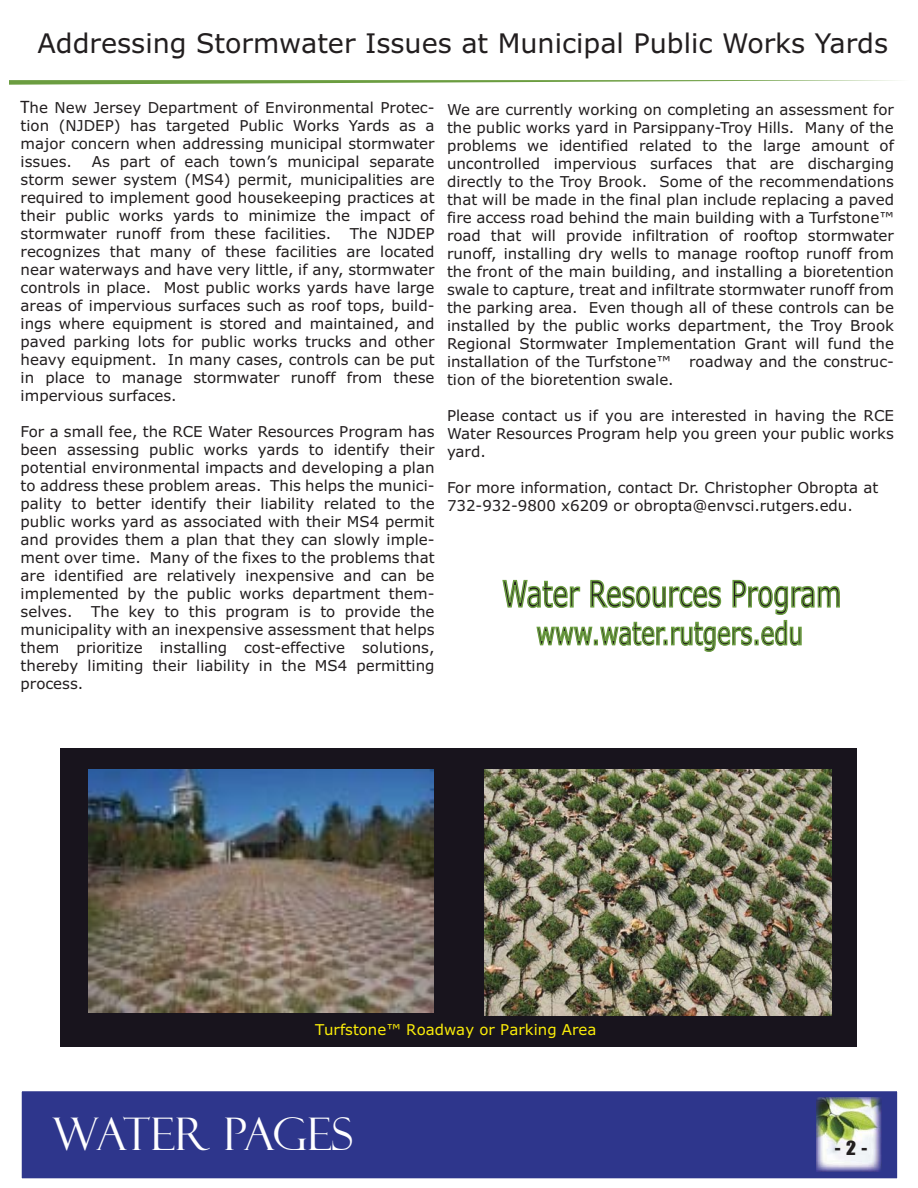
<style>
.page{position:relative;width:918px;height:1188px;background:#fff}
.page>*{position:absolute;margin:0;border:0;box-sizing:border-box;transform-origin:0 0}
.t1{font:45px "Felix Titling";letter-spacing:-.02em;color:#fff}
.t2{font:36px "Verdana";color:#221e1f;scale:.73 1}
.t3{font:31.5px "Verdana";color:#221e1f;scale:.73 1}
.t4{font:27px "Verdana";color:#221e1f}
.t5{font:18px "Impact";color:#221e1f;scale:1.1 1}
.t6{font:15px/18px "Verdana";color:#221e1f;text-align:justify}
.t7{font:15px "Verdana";color:#faed09}
.s1{font-family:"Myriad";font-size:18px}
</style>
<div class="page">
<div style="left:21px;top:1091px;width:877px;height:88px;background:#2e368c"></div>
<div style="left:20px;top:1090px;width:879px;height:90px;border:2px solid #fff"></div>
<svg style="left:502px;top:579px;width:338px;height:73px"></svg>
<svg style="left:9px;top:80px;width:889px;height:5px"></svg>
<img style="left:816px;top:1097px;width:65px;height:75px">
<div style="left:60px;top:749px;width:797px;height:298px;background:#18141d"></div>
<img style="left:88px;top:769px;width:346px;height:244px">
<img style="left:485px;top:770px;width:346px;height:246px">
<h3 class="t4" style="left:37px;top:32px;width:852px">Addressing Stormwater Issues at Municipal Public Works Yards</h3>
<p class="t6" style="left:21px;top:100px;width:415px"><span class="s1">T</span>he New Jersey Department of Environmental Protec&shy;tion (NJDEP) has targeted Public Works Yards as a major concern when addressing municipal stormwater issues.</p>
<p class="t6" style="left:21px;top:154px;width:415px;text-indent:71px">As part of each town’s municipal separate storm sewer system (MS4) permit, municipalities are required to implement good housekeeping practices at their public works yards to minimize the impact of stormwater runoff from these facilities. The NJDEP recognizes that many of these facilities are located near waterways and have very little, if any, stormwater controls in place. Most public works yards have large areas of impervious surfaces such as roof tops, build&shy;ings where equipment is stored and maintained, and paved parking lots for public works trucks and other heavy equipment. In many cases, controls can be put in place to manage stormwater runoff from these impervious surfaces.</p>
<p class="t6" style="left:21px;top:424px;width:415px">For a small fee, the RCE Water Resources Program has been assessing public works yards to identify their potential environmental impacts and developing a plan to address these problem areas. This helps the munici&shy;pality to better identify their liability related to the public works yard as associated with their MS4 permit and provides them a plan that they can slowly imple&shy;ment over time. Many of the fixes to the problems that are identified are relatively inexpensive and can be implemented by the public works department them&shy;selves.</p>
<p class="t6" style="left:21px;top:604px;width:415px;text-indent:71px">The key to this program is to provide the municipality with an inexpensive assessment that helps them prioritize installing cost-effective solutions, thereby limiting their liability in the MS4 permitting process.</p>
<p class="t6" style="left:447px;top:102px;width:449px">We are currently working on completing an assessment for the public works yard in Parsippany-Troy Hills. Many of the problems we identified related to the large amount of uncontrolled impervious surfaces that are discharging directly to the Troy Brook. Some of the recommendations that will be made in the final plan include replacing a paved fire access road behind the main building with a Turfstone™ road that will provide infiltration of rooftop stormwater runoff, installing dry wells to manage rooftop runoff from the front of the main building, and installing a bioretention swale to capture, treat and infiltrate stormwater runoff from the parking area. Even though all of these controls can be installed by the public works department, the Troy Brook Regional Stormwater Implementation Grant will fund the installation of the Turfstone™ roadway and the construc&shy;tion of the bioretention swale.</p>
<p class="t6" style="left:447px;top:408px;width:449px">Please contact us if you are interested in having the RCE Water Resources Program help you green your public works yard.</p>
<p class="t6" style="left:447px;top:480px;width:433px">For more information, contact Dr. Christopher Obropta at<br>732-932-9800 x6209 or obropta@envsci.rutgers.edu.</p>
<h2 class="t2" style="left:502px;top:580px;width:466px">Water Resources Program</h2>
<h3 class="t3" style="left:536px;top:621px;width:367px">www.water.rutgers.edu</h3>
<p class="t7" style="left:315px;top:1024px;width:283px">Turfstone™ Roadway or Parking Area</p>
<h1 class="t1" style="left:53px;top:1108px;width:302px">WATER PAGES</h1>
<p class="t5" style="left:835px;top:1142px;width:31px">- 2 -</p>
</div>
